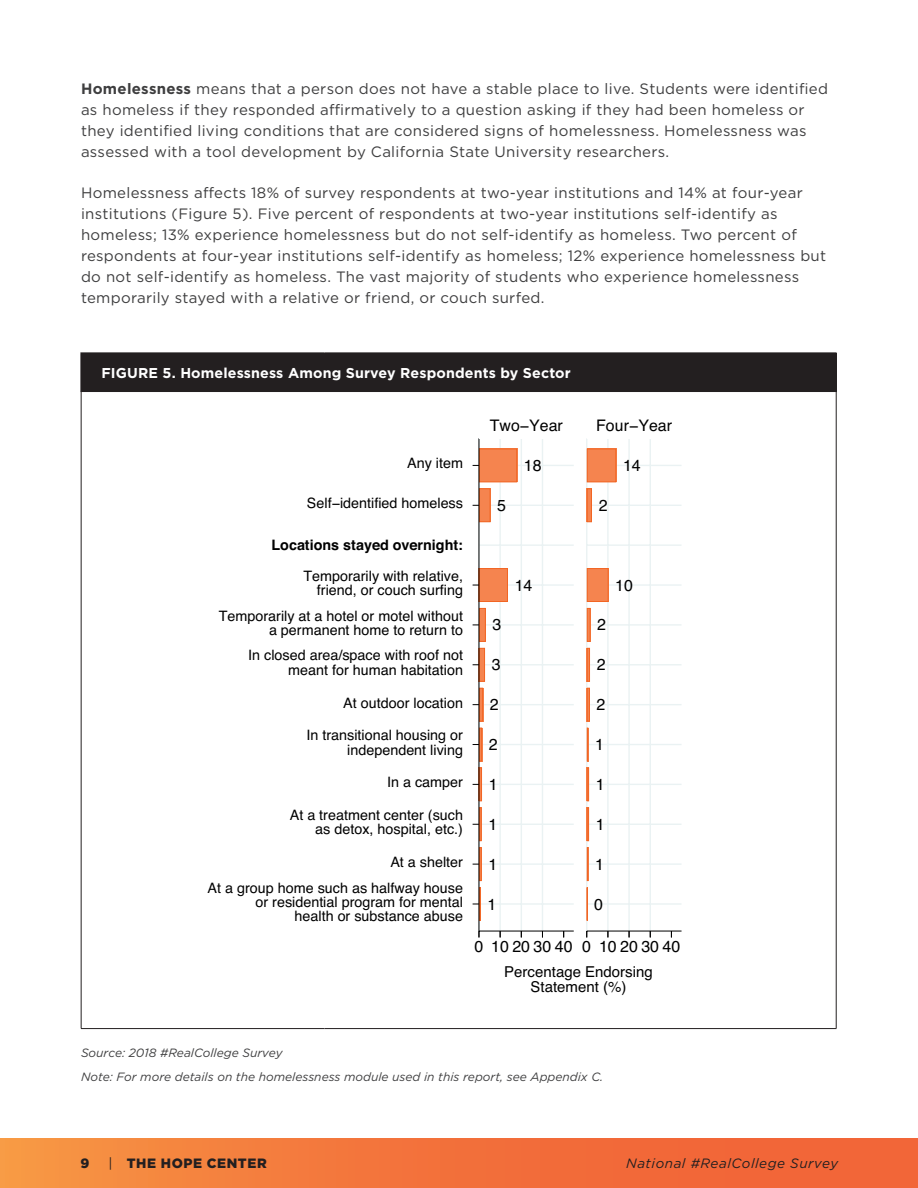
<style>
.page{position:relative;width:918px;height:1188px;background:#fff}
.page>*{position:absolute;margin:0;border:0;box-sizing:border-box;transform-origin:0 0}
.t1{font:15.9px "Helvetica";color:#000}
.Body{font:15px/21px "Gotham";letter-spacing:.02em;color:#3e3e3f}
.t2{font:15px/15px "Helvetica";color:#000;text-align:center}
.t3{font:14.4px/25.5px "Helvetica";color:#000;text-align:right}
.t4{font:700 14.4px/30.6px "Helvetica";color:#000;text-align:right}
.Figure_title{font:700 14.25px "Gotham";letter-spacing:.01em;color:#fff}
.t5{font:italic 13.5px "Gotham";letter-spacing:.04em;color:#231f20}
.t6{font:900 13.5px "Gotham";letter-spacing:.04em;color:#231f20}
.Footnote{font:italic 12px "Gotham";color:#3e3e3f}
.s1{font-weight:700}
.s2{font-weight:400}
</style>
<div class="page">
<div style="left:81px;top:353px;width:755px;height:39px;background:#231f20"></div>
<hr style="left:81px;top:392px;width:1px;height:636px;background:#231f20">
<hr style="left:836px;top:392px;width:1px;height:636px;background:#231f20">
<hr style="left:81px;top:1028px;width:243px;height:1px;background:#231f20">
<hr style="left:324px;top:1028px;width:512px;height:1px;background:#231f20">
<hr style="left:80px;top:352px;width:244px;height:2px;background:#231f20">
<hr style="left:80px;top:354px;width:2px;height:37px;background:#231f20">
<hr style="left:324px;top:352px;width:513px;height:2px;background:#231f20">
<hr style="left:836px;top:354px;width:1px;height:37px;background:#231f20">
<hr style="left:80px;top:391px;width:244px;height:1px;background:#231f20">
<hr style="left:324px;top:391px;width:513px;height:1px;background:#231f20">
<hr style="left:479px;top:465px;width:95px;height:1px;background:#eaf2f3">
<hr style="left:479px;top:505px;width:95px;height:1px;background:#eaf2f3">
<hr style="left:479px;top:544px;width:95px;height:2px;background:#eaf2f3">
<hr style="left:479px;top:584px;width:95px;height:2px;background:#eaf2f3">
<hr style="left:479px;top:624px;width:95px;height:2px;background:#eaf2f3">
<hr style="left:479px;top:664px;width:95px;height:1px;background:#eaf2f3">
<hr style="left:479px;top:704px;width:95px;height:1px;background:#eaf2f3">
<hr style="left:479px;top:744px;width:95px;height:1px;background:#eaf2f3">
<hr style="left:479px;top:784px;width:95px;height:1px;background:#eaf2f3">
<hr style="left:479px;top:824px;width:95px;height:1px;background:#eaf2f3">
<hr style="left:479px;top:863px;width:95px;height:2px;background:#eaf2f3">
<hr style="left:479px;top:903px;width:95px;height:2px;background:#eaf2f3">
<hr style="left:478px;top:438px;width:2px;height:493px;background:#eaf2f3">
<hr style="left:499px;top:438px;width:2px;height:493px;background:#eaf2f3">
<hr style="left:521px;top:438px;width:1px;height:493px;background:#eaf2f3">
<hr style="left:542px;top:438px;width:1px;height:493px;background:#eaf2f3">
<div style="left:587px;top:438px;width:95px;height:493px;border:1px solid #fff"></div>
<hr style="left:587px;top:465px;width:95px;height:1px;background:#eaf2f3">
<hr style="left:587px;top:505px;width:95px;height:1px;background:#eaf2f3">
<hr style="left:587px;top:544px;width:95px;height:2px;background:#eaf2f3">
<hr style="left:587px;top:584px;width:95px;height:2px;background:#eaf2f3">
<hr style="left:587px;top:624px;width:95px;height:2px;background:#eaf2f3">
<hr style="left:587px;top:664px;width:95px;height:1px;background:#eaf2f3">
<hr style="left:587px;top:704px;width:95px;height:1px;background:#eaf2f3">
<hr style="left:587px;top:744px;width:95px;height:1px;background:#eaf2f3">
<hr style="left:587px;top:784px;width:95px;height:1px;background:#eaf2f3">
<hr style="left:587px;top:824px;width:95px;height:1px;background:#eaf2f3">
<hr style="left:587px;top:863px;width:95px;height:2px;background:#eaf2f3">
<hr style="left:587px;top:903px;width:95px;height:2px;background:#eaf2f3">
<hr style="left:586px;top:438px;width:1px;height:493px;background:#eaf2f3">
<hr style="left:607px;top:438px;width:2px;height:493px;background:#eaf2f3">
<hr style="left:628px;top:438px;width:2px;height:493px;background:#eaf2f3">
<hr style="left:650px;top:438px;width:1px;height:493px;background:#eaf2f3">
<div style="left:479px;top:448px;width:38px;height:34px;background:#f5844f"></div>
<div style="left:479px;top:448px;width:38px;height:34px;border:1px solid #f26523"></div>
<div style="left:479px;top:488px;width:12px;height:34px;background:#f5844f"></div>
<div style="left:479px;top:488px;width:12px;height:34px;border:1px solid #f26523"></div>
<div style="left:479px;top:568px;width:29px;height:34px;background:#f5844f"></div>
<div style="left:479px;top:568px;width:29px;height:34px;border:1px solid #f26523"></div>
<div style="left:479px;top:608px;width:7px;height:34px;background:#f5844f"></div>
<div style="left:479px;top:608px;width:7px;height:34px;border:1px solid #f26523"></div>
<div style="left:479px;top:648px;width:6px;height:34px;background:#f5844f"></div>
<div style="left:479px;top:648px;width:6px;height:34px;border:1px solid #f26523"></div>
<div style="left:479px;top:688px;width:4px;height:34px;border:1px solid #f26523"></div>
<div style="left:479px;top:728px;width:3px;height:33px;border:1px solid #f26523"></div>
<div style="left:479px;top:767px;width:3px;height:34px;border:1px solid #f26523"></div>
<div style="left:479px;top:807px;width:3px;height:34px;border:1px solid #f26523"></div>
<div style="left:479px;top:847px;width:3px;height:34px;border:1px solid #f26523"></div>
<div style="left:479px;top:887px;width:2px;height:34px;border:1px solid #f26523"></div>
<div style="left:587px;top:448px;width:29px;height:34px;background:#f5844f"></div>
<div style="left:587px;top:448px;width:29px;height:34px;border:1px solid #f26523"></div>
<div style="left:587px;top:488px;width:5px;height:34px;background:#f5844f"></div>
<div style="left:587px;top:488px;width:5px;height:34px;border:1px solid #f26523"></div>
<div style="left:587px;top:568px;width:22px;height:34px;background:#f5844f"></div>
<div style="left:587px;top:568px;width:22px;height:34px;border:1px solid #f26523"></div>
<div style="left:587px;top:608px;width:4px;height:34px;border:1px solid #f26523"></div>
<div style="left:587px;top:648px;width:3px;height:34px;border:1px solid #f26523"></div>
<div style="left:587px;top:688px;width:3px;height:34px;border:1px solid #f26523"></div>
<div style="left:587px;top:728px;width:1px;height:33px;border:1px solid #f26523"></div>
<div style="left:587px;top:767px;width:2px;height:34px;border:1px solid #f26523"></div>
<div style="left:587px;top:807px;width:2px;height:34px;border:1px solid #f26523"></div>
<div style="left:587px;top:847px;width:1px;height:34px;border:1px solid #f26523"></div>
<div style="left:587px;top:887px;width:1px;height:34px;border:1px solid #f26523"></div>
<hr style="left:479px;top:438px;width:1px;height:493px;background:#000">
<hr style="left:479px;top:931px;width:95px;height:1px;background:#000">
<hr style="left:587px;top:931px;width:95px;height:1px;background:#000">
<div style="left:0;top:1138px;width:918px;height:50px;background:linear-gradient(to right,#f68f42,#f15b35)"></div>
<p class="Body" style="left:81px;top:78px;width:748px"><span class="s1">Homelessness</span> means that a person does not have a stable place to live. Students were identified as homeless if they responded affirmatively to a question asking if they had been homeless or they identified living conditions that are considered signs of homelessness. Homelessness was assessed with a tool development by California State University researchers.</p>
<p class="Body" style="left:81px;top:182px;width:747px">Homelessness affects 18% of survey respondents at two-year institutions and 14% at four-year institutions (Figure 5). Five percent of respondents at two-year institutions self-identify as homeless; 13% experience homelessness but do not self-identify as homeless. Two percent of respondents at four-year institutions self-identify as homeless; 12% experience homelessness but do not self-identify as homeless. The vast majority of students who experience homelessness temporarily stayed with a relative or friend, or couch surfed.</p>
<p class="Figure_title" style="left:101px;top:364px;width:471px">FIGURE 5. Homelessness Among Survey Respondents by Sector</p>
<p class="t3" style="left:407px;top:451px;width:57px">Any item</p>
<p class="t3" style="left:307px;top:491px;width:158px">Self−identified homeless</p>
<p class="t4" style="left:271px;top:530px;width:193px">Locations stayed overnight:<br><span class="s2">Temporarily with relative,</span></p>
<p class="t3" style="left:219px;top:578px;width:246px">friend, or couch surfing<br>Temporarily at a hotel or motel without</p>
<p class="t3" style="left:248px;top:618px;width:216px">a permanent home to return to<br>In closed area/space with roof not</p>
<p class="t3" style="left:288px;top:657px;width:176px">meant for human habitation</p>
<p class="t3" style="left:343px;top:690px;width:121px">At outdoor location</p>
<p class="t3" style="left:307px;top:728px;width:158px;line-height:14.4px">In transitional housing or independent living</p>
<p class="t3" style="left:387px;top:770px;width:77px">In a camper</p>
<p class="t3" style="left:290px;top:808px;width:175px;line-height:14.4px">At a treatment center (such as detox, hospital, etc.)</p>
<p class="t3" style="left:208px;top:850px;width:257px">At a shelter<br>At a group home such as halfway house</p>
<p class="t3" style="left:255px;top:895px;width:209px;line-height:14.4px">or residential program for mental health or substance abuse</p>
<p class="t1" style="left:490px;top:413px;width:75px">Two−Year</p>
<p class="t1" style="left:596px;top:413px;width:77px">Four−Year</p>
<p class="t1" style="left:497px;top:493px;width:10px">5</p>
<p class="t1" style="left:524px;top:453px;width:19px">18</p>
<p class="t1" style="left:493px;top:613px;width:10px">3</p>
<p class="t1" style="left:492px;top:653px;width:10px">3</p>
<p class="t1" style="left:490px;top:692px;width:10px">2</p>
<p class="t1" style="left:489px;top:732px;width:10px">2</p>
<p class="t1" style="left:489px;top:772px;width:10px">1</p>
<p class="t1" style="left:488px;top:812px;width:10px">1</p>
<p class="t1" style="left:488px;top:852px;width:10px">1</p>
<p class="t1" style="left:488px;top:892px;width:10px">1</p>
<p class="t1" style="left:515px;top:573px;width:19px">14</p>
<p class="t1" style="left:599px;top:493px;width:10px">2</p>
<p class="t1" style="left:623px;top:453px;width:19px">14</p>
<p class="t1" style="left:597px;top:613px;width:10px">2</p>
<p class="t1" style="left:597px;top:653px;width:10px">2</p>
<p class="t1" style="left:597px;top:692px;width:10px">2</p>
<p class="t1" style="left:595px;top:732px;width:10px">1</p>
<p class="t1" style="left:596px;top:772px;width:10px">1</p>
<p class="t1" style="left:596px;top:812px;width:10px">1</p>
<p class="t1" style="left:595px;top:852px;width:10px">1</p>
<p class="t1" style="left:594px;top:892px;width:10px">0</p>
<p class="t1" style="left:615px;top:573px;width:19px">10</p>
<p class="t1" style="left:475px;top:934px;width:207px">0 10203040 0 10203040</p>
<p class="t2" style="left:504px;top:964px;width:150px">Percentage Endorsing<br>Statement (%)</p>
<p class="Footnote" style="left:81px;top:1045px;width:203px">Source: 2018 #RealCollege Survey</p>
<p class="Footnote" style="left:81px;top:1069px;width:524px">Note: For more details on the homelessness module used in this report, see Appendix C.</p>
<p class="t6" style="left:81px;top:1153px;width:10px">9</p>
<p class="t6" style="left:108px;top:1153px;width:160px"><span class="s2">|</span> THE HOPE CENTER</p>
<p class="t5" style="left:626px;top:1154px;width:213px">National #RealCollege Survey</p>
</div>
